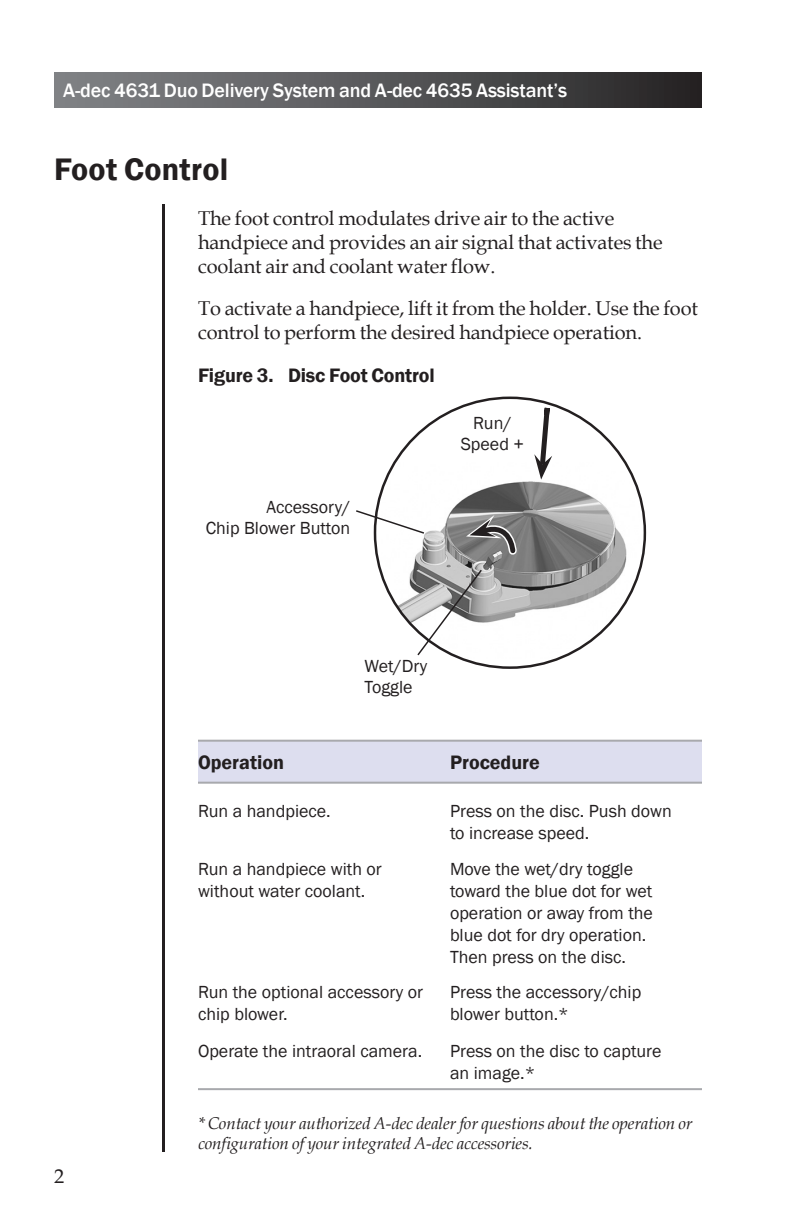
<style>
.page{position:relative;width:792px;height:1224px;background:#fff}
.page>*{position:absolute;margin:0;border:0;box-sizing:border-box;transform-origin:0 0}
.Level_1_Header__Left{font:600 32px "Franklin Gothic";letter-spacing:.01em;color:#231f20}
.Paragraph{font:20px/24px "Book Antiqua";letter-spacing:-.01em;color:#231f20}
.t1{font:500 20px "Franklin Gothic";letter-spacing:-.01em;color:#fff}
.Table_Heading{font:600 20px "Franklin Gothic";letter-spacing:-.005em;color:#231f20}
.Table_Text{font:18px/22px "Franklin Gothic";color:#231f20}
.Callout_-_right{font:18px/21px "Franklin Gothic";color:#231f20;text-align:right}
.Callout{font:18px/21px "Franklin Gothic";color:#231f20}
.Callout_-_center{font:18px/21px "Franklin Gothic";color:#231f20;text-align:center}
.Paragraph-2{font:italic 17px/20.4px "Book Antiqua";letter-spacing:-.01em;color:#231f20}
</style>
<div class="page">
<hr style="left:162px;top:144px;width:3px;height:1008px;background:#231f20">
<div style="left:54px;top:72px;width:648px;height:36px;background:linear-gradient(to right,#848689,#282627)"></div>
<img style="left:375px;top:463px;width:270px;height:195px">
<svg style="left:416px;top:568px;width:67px;height:89px"></svg>
<svg style="left:356px;top:509px;width:70px;height:26px"></svg>
<svg style="left:512px;top:401px;width:63px;height:79px"></svg>
<svg style="left:466px;top:509px;width:62px;height:52px;background:#808080"></svg>
<div style="left:198px;top:742px;width:504px;height:40px;background:#dddeef"></div>
<hr style="left:198px;top:740px;width:252px;height:2px;background:#a8a9ad">
<hr style="left:450px;top:740px;width:252px;height:2px;background:#a8a9ad">
<hr style="left:198px;top:782px;width:252px;height:2px;background:#a8a9ad">
<hr style="left:450px;top:782px;width:252px;height:2px;background:#a8a9ad">
<hr style="left:198px;top:1088px;width:252px;height:2px;background:#a8a9ad">
<hr style="left:450px;top:1088px;width:252px;height:2px;background:#a8a9ad">
<div style="left:54px;top:132px;width:648px;height:72px;background:#fff"></div>
<p class="t1" style="left:63px;top:78px;width:506px">A-dec 4631 Duo Delivery System and A-dec 4635 Assistant’s</p>
<p class="Level_1_Header__Left" style="left:54px;top:149px;width:176px">Foot Control</p>
<p class="Paragraph" style="left:198px;top:206px;width:466px">The foot control modulates drive air to the active handpiece and provides an air signal that activates the coolant air and coolant water flow.</p>
<p class="Paragraph" style="left:198px;top:296px;width:502px">To activate a handpiece, lift it from the holder. Use the foot control to perform the desired handpiece operation.</p>
<p class="Table_Heading" style="left:198px;top:363px;width:238px">Figure 3. Disc Foot Control</p>
<p class="Callout_-_right" style="left:206px;top:497px;width:146px">Accessory/<br>Chip Blower Button</p>
<p class="Callout_-_center" style="left:461px;top:413px;width:65px">Run/<br>Speed +</p>
<p class="Callout" style="left:364px;top:656px;width:64px">Wet/Dry<br>Toggle</p>
<p class="Paragraph" style="left:54px;top:1164px;width:11px">2</p>
<p class="Table_Heading" style="left:198px;top:750px;width:88px">Operation</p>
<p class="Table_Heading" style="left:450px;top:750px;width:91px">Procedure</p>
<p class="Table_Text" style="left:198px;top:800px;width:134px">Run a handpiece.</p>
<p class="Table_Text" style="left:450px;top:800px;width:223px">Press on the disc. Push down to increase speed.</p>
<p class="Table_Text" style="left:198px;top:858px;width:185px">Run a handpiece with or without water coolant.</p>
<p class="Table_Text" style="left:450px;top:858px;width:205px">Move the wet/dry toggle toward the blue dot for wet operation or away from the blue dot for dry operation.<br>Then press on the disc.</p>
<p class="Table_Text" style="left:198px;top:982px;width:227px">Run the optional accessory or chip blower.</p>
<p class="Table_Text" style="left:450px;top:982px;width:193px">Press the accessory/chip blower button.*</p>
<p class="Table_Text" style="left:198px;top:1041px;width:226px">Operate the intraoral camera.</p>
<p class="Table_Text" style="left:450px;top:1041px;width:213px">Press on the disc to capture an image.*</p>
<p class="Paragraph-2" style="left:198px;top:1112px;width:496px">* Contact your authorized A-dec dealer for questions about the operation or configuration of your integrated A-dec accessories.</p>
</div>
